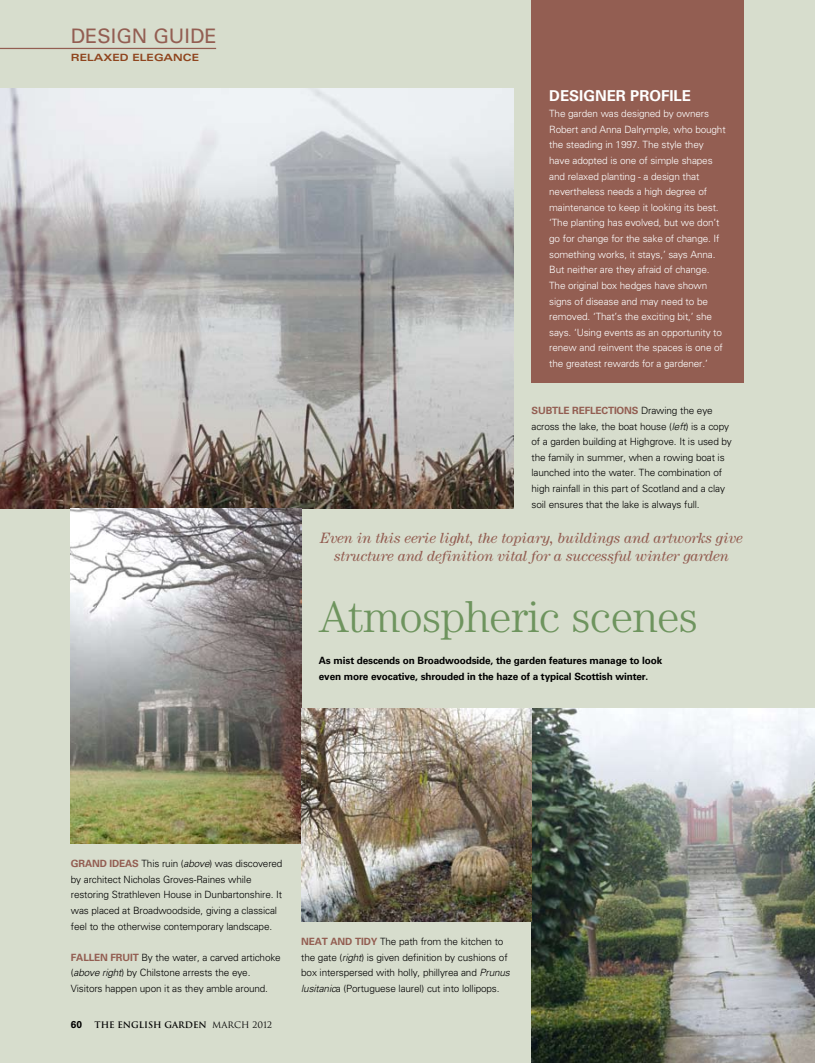
<style>
.page{position:relative;width:815px;height:1063px;background:#d7ddcd}
.page>*{position:absolute;margin:0;border:0;box-sizing:border-box;transform-origin:0 0}
.t1{font:300 45px "Century";letter-spacing:-.015em;color:#6e945e}
.t2{font:20px "Univers";color:#935e52}
.t3{font:italic 15px/17.5px "Century";letter-spacing:-.015em;color:#935e52;text-align:center}
.t4{font:700 15px "Univers";color:#fff}
.t5{font:300 10px/15.6px "Univers";letter-spacing:-.015em;color:#000}
.t6{font:300 10px/15.6px "Univers";letter-spacing:-.015em;color:#fff}
.t7{font:700 10px/15.6px "Univers";letter-spacing:-.015em;color:#000}
.t8{font:700 expanded 10px "Univers";color:#8f451e}
.t9{font:700 8.75px "Trajan";color:#000}
.s1{font-weight:700;color:#935e52}
.s2{font-style:italic}
.s3{font-family:"Univers";font-size:10px}
.s4{font-weight:400}
</style>
<div class="page">
<img style="left:531px;top:709px;width:284px;height:354px">
<div style="left:531px;top:0;width:213px;height:383px;background:#935e52"></div>
<hr style="left:0;top:48px;width:216px;height:1px;background:#935e52">
<img style="left:0;top:89px;width:514px;height:419px">
<img style="left:71px;top:508px;width:230px;height:335px">
<img style="left:301px;top:709px;width:230px;height:212px">
<h2 class="t2" style="left:71px;top:24px;width:147px">DESIGN GUIDE</h2>
<p class="t8" style="left:71px;top:52px;width:130px">RELAXED ELEGANCE</p>
<h3 class="t4" style="left:549px;top:87px;width:143px">DESIGNER PROFILE</h3>
<p class="t6" style="left:549px;top:106px;width:178px">The garden was designed by owners Robert and Anna Dalrymple, who bought the steading in 1997. The style they have adopted is one of simple shapes and relaxed planting - a design that nevertheless needs a high degree of maintenance to keep it looking its best. ‘The planting has evolved, but we don’t go for change for the sake of change. If something works, it stays,’ says Anna.<br>But neither are they afraid of change.<br>The original box hedges have shown signs of disease and may need to be removed. ‘That’s the exciting bit,’ she says. ‘Using events as an opportunity to renew and reinvent the spaces is one of the greatest rewards for a gardener.’</p>
<p class="t5" style="left:531px;top:403px;width:202px"><span class="s1">SUBTLE REFLECTIONS</span> Drawing the eye across the lake, the boat house (<span class="s2">left</span>) is a copy of a garden building at Highgrove. It is used by the family in summer, when a rowing boat is launched into the water. The combination of high rainfall in this part of Scotland and a clay soil ensures that the lake is always full.</p>
<h3 class="t3" style="left:320px;top:529px;width:424px">Even in this eerie light, the topiary, buildings and artworks give structure and definition vital for a successful winter garden</h3>
<h1 class="t1" style="left:319px;top:591px;width:381px">Atmospheric scenes</h1>
<p class="t7" style="left:319px;top:653px;width:345px">As mist descends on Broadwoodside, the garden features manage to look even more evocative, shrouded in the haze of a typical Scottish winter.</p>
<p class="t5" style="left:71px;top:856px;width:213px"><span class="s1">GRAND IDEAS</span> This ruin (<span class="s2">above</span>) was discovered by architect Nicholas Groves-Raines while restoring Strathleven House in Dunbartonshire. It was placed at Broadwoodside, giving a classical feel to the otherwise contemporary landscape.</p>
<p class="t5" style="left:71px;top:950px;width:211px"><span class="s1">FALLEN FRUIT</span> By the water, a carved artichoke (<span class="s2">above right</span>) by Chilstone arrests the eye.<br>Visitors happen upon it as they amble around.</p>
<p class="t9" style="left:71px;top:1019px;width:203px"><span class="s3">60</span> THE ENGLISH GARDEN <span class="s4">MARCH 2012</span></p>
<p class="t5" style="left:301px;top:934px;width:210px"><span class="s1">NEAT AND TIDY</span> The path from the kitchen to the gate (<span class="s2">right</span>) is given definition by cushions of box interspersed with holly, phillyrea and <span class="s2">Prunus lusitanic</span>a (Portuguese laurel) cut into lollipops.</p>
</div>
